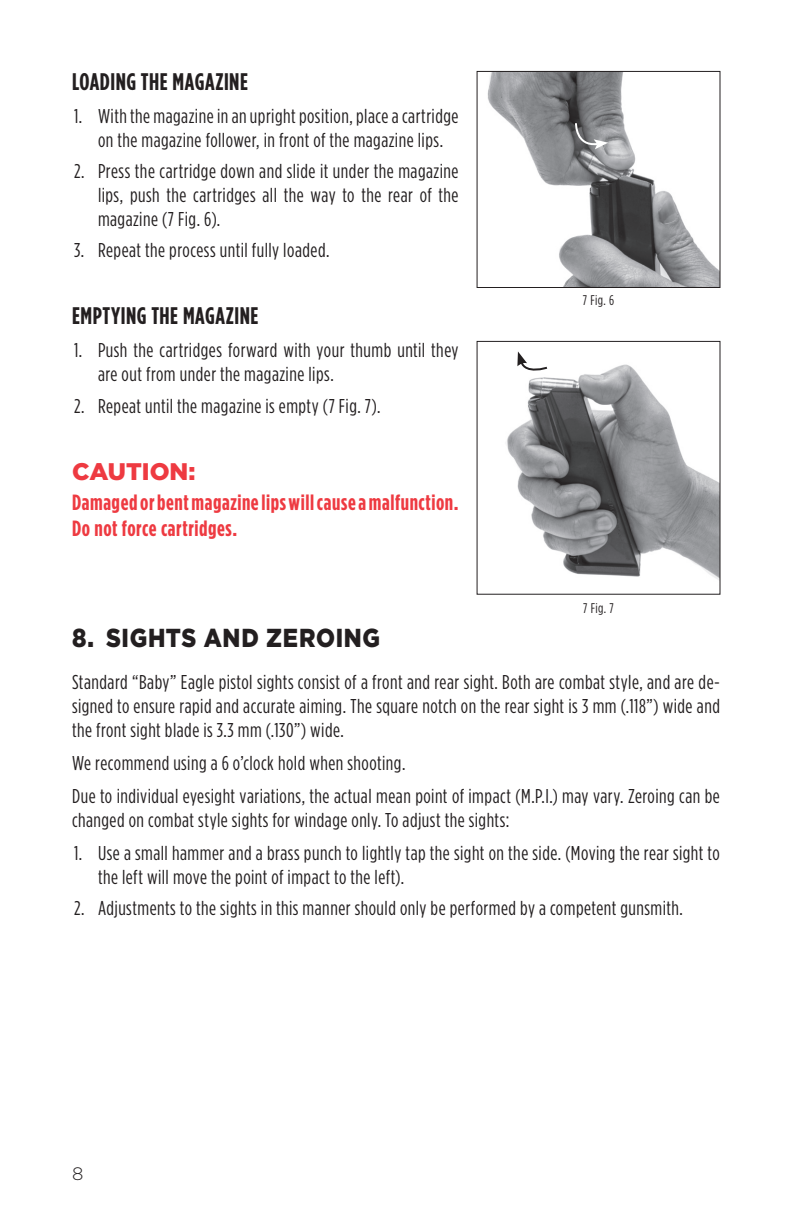
<style>
.page{position:relative;width:792px;height:1224px;background:#fff}
.page>*{position:absolute;margin:0;border:0;box-sizing:border-box;transform-origin:0 0}
.t1{font:900 26px "Gotham HTF";letter-spacing:.03em;color:#231f20;scale:.88 1}
.t2{font:700 condensed 24px "Gotham HTF";letter-spacing:.025em;color:#231f20}
.t3{font:900 24px "Gotham HTF";color:#ee3a41}
.t4{font:700 condensed 22px/26.4px "Gotham HTF";letter-spacing:.025em;color:#ee3a41}
.t5{font:condensed 20px/24px "Gotham HTF";letter-spacing:.025em;color:#231f20}
.t6{font:300 18px "Gotham HTF";color:#231f20}
.t7{font:condensed 14px "Gotham HTF";letter-spacing:.03em;color:#231f20}
</style>
<div class="page">
<img style="left:487px;top:73px;width:231px;height:213px">
<div style="left:477px;top:71px;width:243px;height:217px;border:1px solid #231f20"></div>
<img style="left:507px;top:364px;width:211px;height:216px">
<svg style="left:517px;top:351px;width:32px;height:24px"></svg>
<svg style="left:574px;top:121px;width:34px;height:28px"></svg>
<p class="t2" style="left:72px;top:68px;width:178px">LOADING THE MAGAZINE</p>
<p class="t5" style="left:74px;top:104px;width:386px;text-align:center">1. With the magazine in an upright position, place a cartridge on the magazine follower, in front of the magazine lips.</p>
<p class="t5" style="left:98px;top:159px;width:362px;text-align:justify;text-indent:-24px">2. Press the cartridge down and slide it under the magazine lips, push the cartridges all the way to the rear of the magazine (7 Fig. 6).</p>
<p class="t5" style="left:74px;top:238px;width:257px">3. Repeat the process until fully loaded.</p>
<p class="t2" style="left:72px;top:302px;width:188px">EMPTYING THE MAGAZINE</p>
<p class="t5" style="left:98px;top:338px;width:362px;text-indent:-24px">1. Push the cartridges forward with your thumb until they are out from under the magazine lips.</p>
<p class="t5" style="left:74px;top:393px;width:308px">2. Repeat until the magazine is empty (7 Fig. 7).</p>
<p class="t3" style="left:72px;top:457px;width:125px">CAUTION:</p>
<p class="t4" style="left:72px;top:488px;width:388px">Damaged or bent magazine lips will cause a malfunction.<br>Do not force cartridges.</p>
<p class="t7" style="left:583px;top:293px;width:33px">7 Fig. 6</p>
<p class="t7" style="left:583px;top:600px;width:32px">7 Fig. 7</p>
<h1 class="t1" style="left:72px;top:622px;width:352px">8. SIGHTS AND ZEROING</h1>
<p class="t5" style="left:72px;top:669px;width:649px;text-align:justify">Standard “Baby” Eagle pistol sights consist of a front and rear sight. Both are combat style, and are de&shy;signed to ensure rapid and accurate aiming. The square notch on the rear sight is 3 mm (.118”) wide and the front sight blade is 3.3 mm (.130”) wide.</p>
<p class="t5" style="left:72px;top:746px;width:649px;line-height:33px">We recommend using a 6 o’clock hold when shooting.<br>Due to individual eyesight variations, the actual mean point of impact (M.P.I.) may vary. Zeroing can be</p>
<p class="t5" style="left:72px;top:807px;width:439px">changed on combat style sights for windage only. To adjust the sights:</p>
<p class="t5" style="left:98px;top:840px;width:623px;text-indent:-24px">1. Use a small hammer and a brass punch to lightly tap the sight on the side. (Moving the rear sight to the left will move the point of impact to the left).</p>
<p class="t5" style="left:74px;top:896px;width:610px">2. Adjustments to the sights in this manner should only be performed by a competent gunsmith.</p>
<p class="t6" style="left:72px;top:1163px;width:13px">8</p>
</div>
